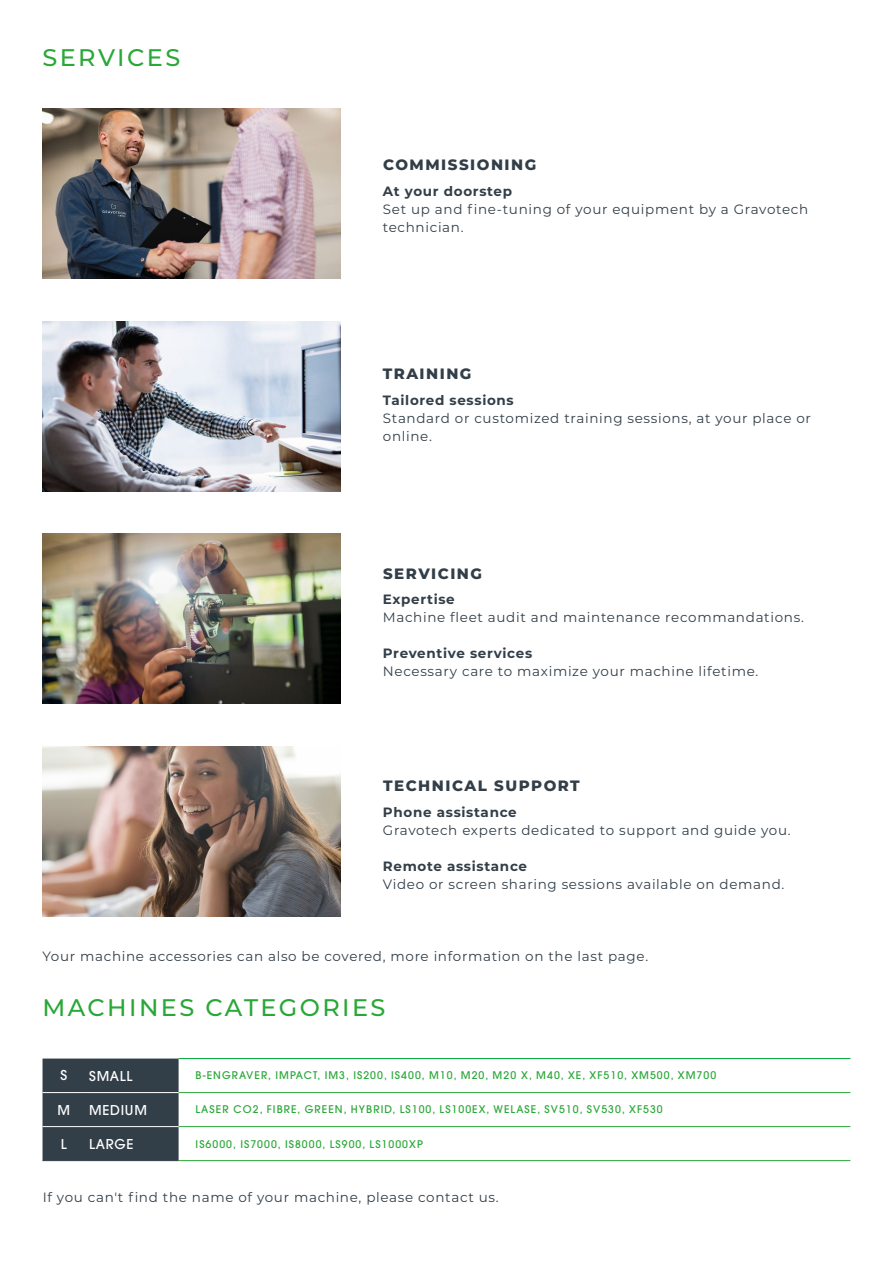
<style>
.page{position:relative;width:893px;height:1263px;background:#fff}
.page>*{position:absolute;margin:0;border:0;box-sizing:border-box;transform-origin:0 0}
.t1{font:500 24px "Montserrat";letter-spacing:.1em;color:#29a737}
.t2{font:800 15px "Montserrat";letter-spacing:.1em;color:#323e48}
.t3{font:13.5px/18px "Montserrat";letter-spacing:.05em;color:#323e48}
.t4{font:700 13.5px "Montserrat";letter-spacing:.05em;color:#323e48}
.t5{font:500 13.5px "Avant Garde";letter-spacing:.05em;color:#fff}
.t6{font:500 10.5px "Avant Garde";letter-spacing:.1em;color:#29a737}
</style>
<div class="page">
<img style="left:43px;top:108px;width:297px;height:171px">
<img style="left:43px;top:534px;width:297px;height:170px">
<img style="left:43px;top:321px;width:297px;height:170px">
<img style="left:43px;top:746px;width:297px;height:170px">
<div style="left:43px;top:1058px;width:136px;height:102px;background:#323e48"></div>
<hr style="left:179px;top:1092px;width:671px;height:1px;background:#29a737">
<hr style="left:179px;top:1126px;width:671px;height:1px;background:#29a737">
<hr style="left:179px;top:1160px;width:671px;height:1px;background:#29a737">
<hr style="left:43px;top:1092px;width:42px;height:1px;background:#fff">
<hr style="left:85px;top:1092px;width:94px;height:1px;background:#fff">
<hr style="left:43px;top:1126px;width:42px;height:1px;background:#fff">
<hr style="left:85px;top:1126px;width:94px;height:1px;background:#fff">
<hr style="left:43px;top:1160px;width:42px;height:1px;background:#323e48">
<hr style="left:85px;top:1160px;width:94px;height:1px;background:#323e48">
<hr style="left:179px;top:1058px;width:671px;height:1px;background:#00a538">
<h1 class="t1" style="left:43px;top:40px;width:139px">SERVICES</h1>
<p class="t2" style="left:383px;top:154px;width:155px">COMMISSIONING</p>
<p class="t4" style="left:383px;top:181px;width:131px">At your doorstep</p>
<p class="t3" style="left:383px;top:199px;width:427px">Set up and fine-tuning of your equipment by a Gravotech technician.</p>
<p class="t2" style="left:383px;top:363px;width:90px">TRAINING</p>
<p class="t4" style="left:383px;top:390px;width:132px">Tailored sessions</p>
<p class="t3" style="left:383px;top:409px;width:430px">Standard or customized training sessions, at your place or online.</p>
<p class="t2" style="left:383px;top:562px;width:101px">SERVICING</p>
<p class="t4" style="left:383px;top:590px;width:73px">Expertise</p>
<p class="t3" style="left:383px;top:608px;width:422px">Machine fleet audit and maintenance recommandations.</p>
<p class="t4" style="left:383px;top:644px;width:151px">Preventive services</p>
<p class="t3" style="left:383px;top:662px;width:377px">Necessary care to maximize your machine lifetime.</p>
<p class="t2" style="left:383px;top:774px;width:198px">TECHNICAL SUPPORT</p>
<p class="t4" style="left:383px;top:802px;width:135px">Phone assistance</p>
<p class="t3" style="left:383px;top:820px;width:409px">Gravotech experts dedicated to support and guide you.</p>
<p class="t4" style="left:383px;top:856px;width:146px">Remote assistance</p>
<p class="t3" style="left:383px;top:874px;width:403px">Video or screen sharing sessions available on demand.</p>
<p class="t3" style="left:43px;top:947px;width:607px">Your machine accessories can also be covered, more information on the last page.</p>
<h1 class="t1" style="left:43px;top:990px;width:344px">MACHINES CATEGORIES</h1>
<p class="t5" style="left:60px;top:1067px;width:8px">S</p>
<p class="t5" style="left:89px;top:1067px;width:45px">SMALL</p>
<p class="t6" style="left:196px;top:1069px;width:522px">B-ENGRAVER, IMPACT, IM3, IS200, IS400, M10, M20, M20 X, M40, XE, XF510, XM500, XM700</p>
<p class="t5" style="left:57px;top:1101px;width:14px">M</p>
<p class="t5" style="left:89px;top:1101px;width:59px">MEDIUM</p>
<p class="t6" style="left:196px;top:1103px;width:469px">LASER CO2, FIBRE, GREEN, HYBRID, LS100, LS100EX, WELASE, SV510, SV530, XF530</p>
<p class="t5" style="left:61px;top:1135px;width:7px">L</p>
<p class="t5" style="left:89px;top:1135px;width:46px">LARGE</p>
<p class="t6" style="left:196px;top:1137px;width:229px">IS6000, IS7000, IS8000, LS900, LS1000XP</p>
<p class="t3" style="left:43px;top:1188px;width:457px">If you can't find the name of your machine, please contact us.</p>
</div>
